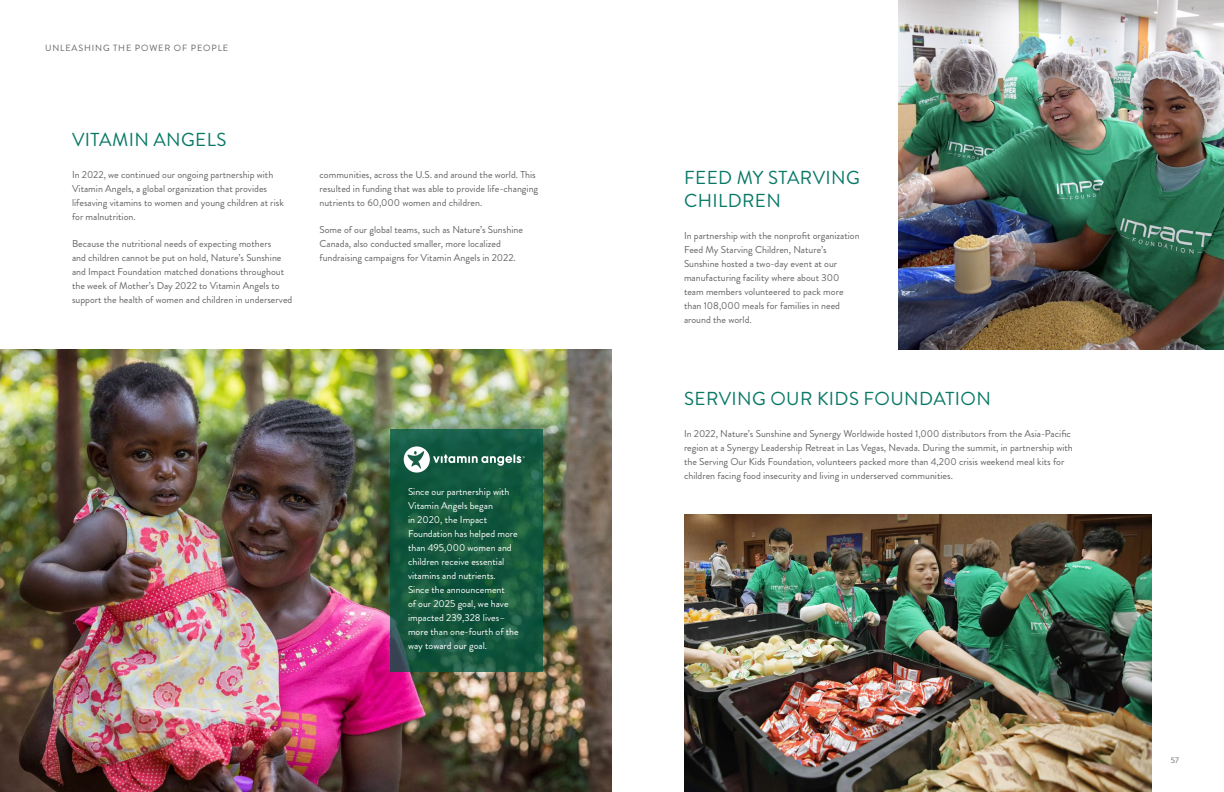
<style>
.page{position:relative;width:1224px;height:792px;background:#fff}
.page>*{position:absolute;margin:0;border:0;box-sizing:border-box;transform-origin:0 0}
.t1{font:18.8px/23px "Brandon Grotesque";letter-spacing:.02em;color:#087866}
.t2{font:10px/14px "Brandon Grotesque";color:#636366}
.t3{font:10px/14px "Brandon Grotesque";color:#fff}
.t4{font:9px "Brandon Grotesque";letter-spacing:.095em;color:#636366}
.t5{font:8px "Brandon Grotesque";color:#636366}
</style>
<div class="page">
<img style="left:0;top:350px;width:612px;height:442px">
<img style="left:684px;top:514px;width:468px;height:278px">
<img style="left:899px;top:0;width:325px;height:350px">
<svg style="left:390px;top:430px;width:153px;height:242px;background:#15583f"></svg>
<svg style="left:404px;top:446px;width:121px;height:27px"></svg>
<p class="t4" style="left:45px;top:42px;width:185px">UNLEASHING THE POWER OF PEOPLE</p>
<h1 class="t1" style="left:72px;top:128px;width:156px">VITAMIN ANGELS</h1>
<p class="t2" style="left:72px;top:168px;width:213px">In 2022, we continued our ongoing partnership with Vitamin Angels, a global organization that provides lifesaving vitamins to women and young children at risk for malnutrition.</p>
<p class="t2" style="left:72px;top:237px;width:222px">Because the nutritional needs of expecting mothers<br>and children cannot be put on hold, Nature’s Sunshine and Impact Foundation matched donations throughout the week of Mother’s Day 2022 to Vitamin Angels to support the health of women and children in underserved</p>
<p class="t2" style="left:320px;top:168px;width:220px">communities, across the U.S. and around the world. This resulted in funding that was able to provide life-changing nutrients to 60,000 women and children.</p>
<p class="t2" style="left:320px;top:223px;width:205px">Some of our global teams, such as Nature’s Sunshine<br>Canada, also conducted smaller, more localized fundraising campaigns for Vitamin Angels in 2022.</p>
<p class="t3" style="left:408px;top:485px;width:112px">Since our partnership with<br>Vitamin Angels began<br>in 2020, the Impact<br>Foundation has helped more than 495,000 women and children receive essential vitamins and nutrients.<br>Since the announcement<br>of our 2025 goal, we have impacted 239,328 lives– more than one-fourth of the way toward our goal.</p>
<h1 class="t1" style="left:684px;top:166px;width:177px">FEED MY STARVING<br>CHILDREN</h1>
<p class="t2" style="left:684px;top:228px;width:177px">In partnership with the nonprofit organization Feed My Starving Children, Nature’s Sunshine hosted a two-day event at our manufacturing facility where about 300 team members volunteered to pack more than 108,000 meals for families in need around the world.</p>
<h1 class="t1" style="left:684px;top:387px;width:308px">SERVING OUR KIDS FOUNDATION</h1>
<p class="t2" style="left:684px;top:427px;width:390px">In 2022, Nature’s Sunshine and Synergy Worldwide hosted 1,000 distributors from the Asia-Pacific region at a Synergy Leadership Retreat in Las Vegas, Nevada. During the summit, in partnership with the Serving Our Kids Foundation, volunteers packed more than 4,200 crisis weekend meal kits for children facing food insecurity and living in underserved communities.</p>
<p class="t5" style="left:1171px;top:754px;width:10px">57</p>
</div>
